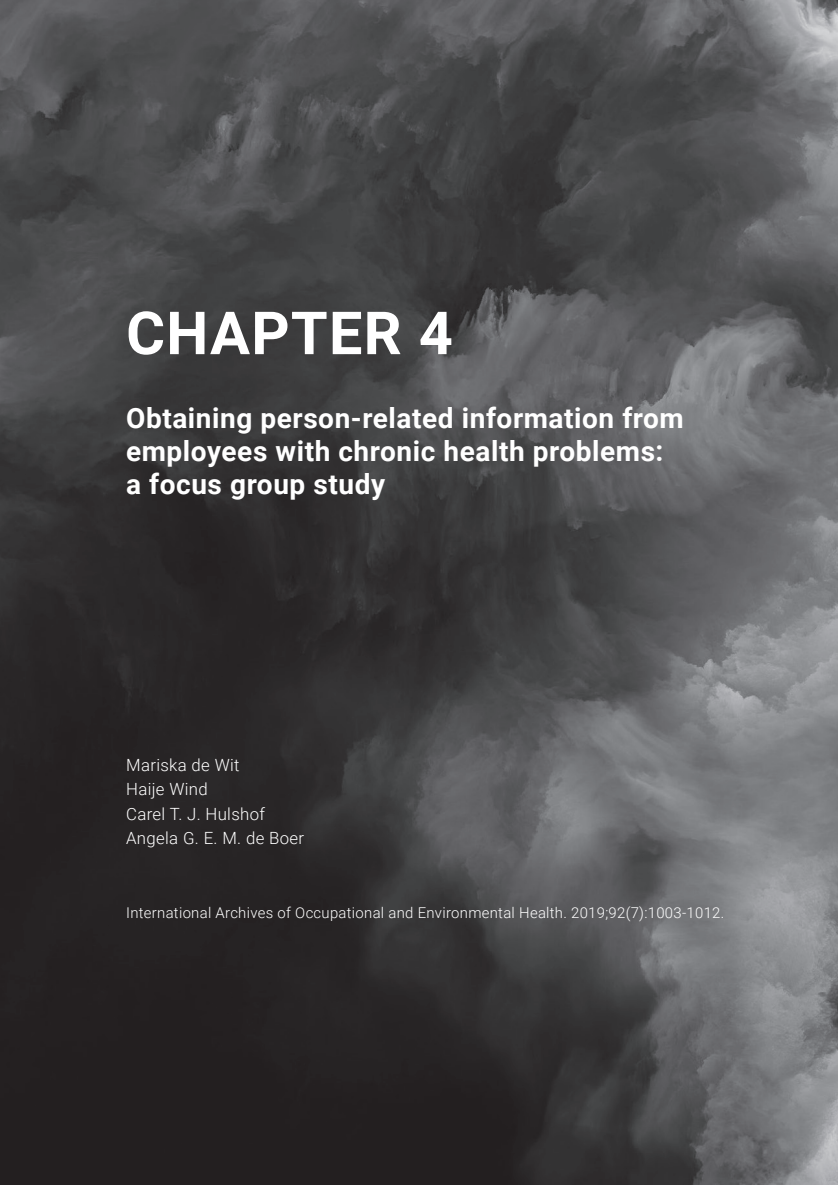
<style>
.page{position:relative;width:838px;height:1185px;background:#fff}
.page>*{position:absolute;margin:0;border:0;box-sizing:border-box;transform-origin:0 0}
.t1{font:700 59.5px "Roboto";letter-spacing:.02em;color:#fff}
.t2{font:700 28px/33.2px "Roboto";letter-spacing:.02em;color:#fff}
.t3{font:300 16.8px/24.5px "Roboto";letter-spacing:.02em;color:#fff}
.t4{font:300 14.88px "Roboto";letter-spacing:.02em;color:#fff}
</style>
<div class="page">
<img style="left:0;top:0;width:837px;height:1185px">
<h1 class="t1" style="left:126px;top:291px;width:328px">CHAPTER 4</h1>
<p class="t2" style="left:126px;top:400px;width:559px">Obtaining person-related information from employees with chronic health problems: a focus group study</p>
<p class="t3" style="left:126px;top:752px;width:179px">Mariska de Wit<br>Haije Wind<br>Carel T. J. Hulshof<br>Angela G. E. M. de Boer</p>
<p class="t4" style="left:126px;top:902px;width:599px">International Archives of Occupational and Environmental Health. 2019;92(7):1003-1012.</p>
</div>
